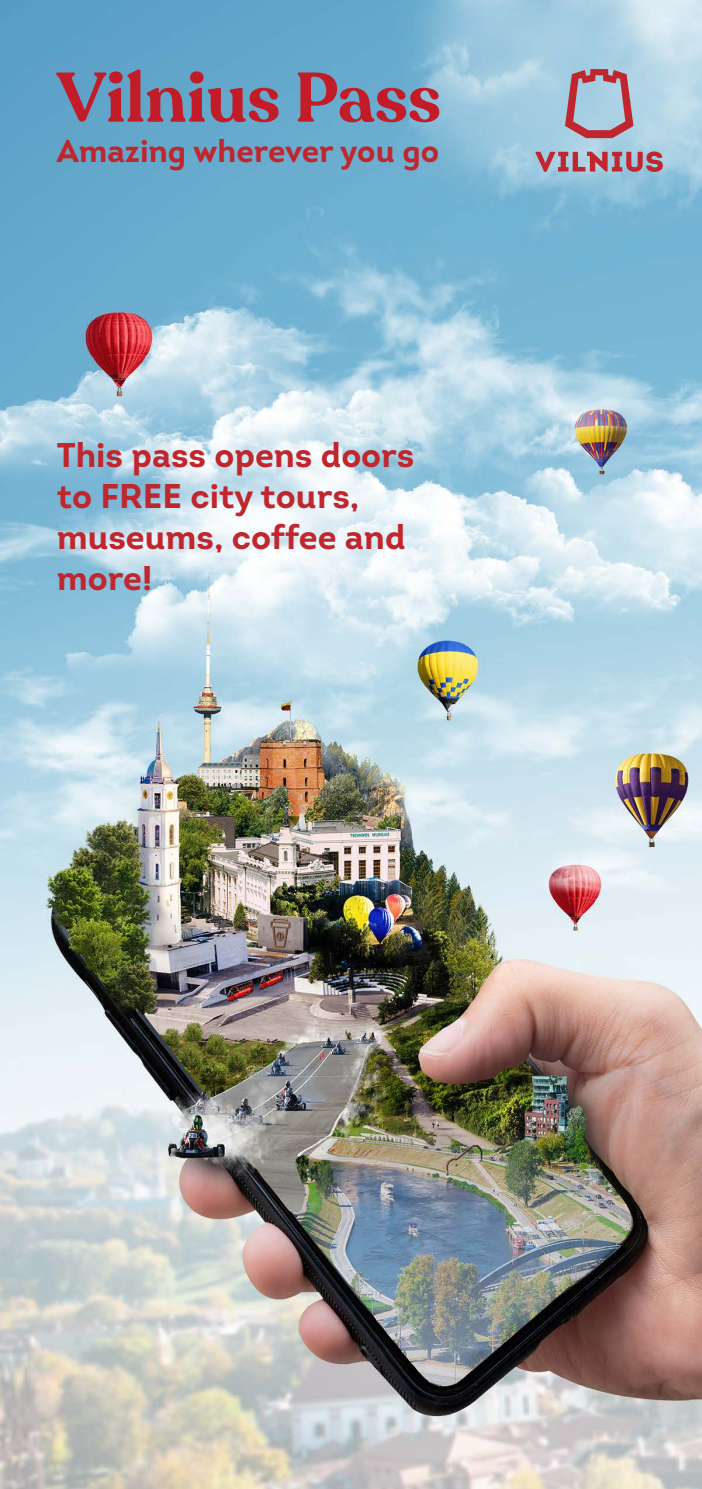
<style>
.page{position:relative;width:702px;height:1489px;background:#fff}
.page>*{position:absolute;margin:0;border:0;box-sizing:border-box;transform-origin:0 0}
.t1{font:600 69.25px "Recoleta";color:#c11c27}
.t2{font:700 34.25px "Intro";color:#c0262d}
.t3{font:700 31.5px "Intro";color:#c0262d}
</style>
<div class="page">
<img style="left:0;top:0;width:702px;height:1488px">
<svg style="left:535px;top:151px;width:127px;height:21px"></svg>
<svg style="left:565px;top:69px;width:68px;height:69px"></svg>
<p class="t1" style="left:57px;top:55px;width:386px">Vilnius Pass</p>
<p class="t3" style="left:57px;top:131px;width:384px">Amazing wherever you go</p>
<p class="t2" style="left:57px;top:433px;width:359px">This pass opens doors</p>
<p class="t2" style="left:57px;top:474px;width:304px">to FREE city tours,</p>
<p class="t2" style="left:57px;top:515px;width:350px">museums, coffee and</p>
<p class="t2" style="left:57px;top:556px;width:97px">more!</p>
</div>
